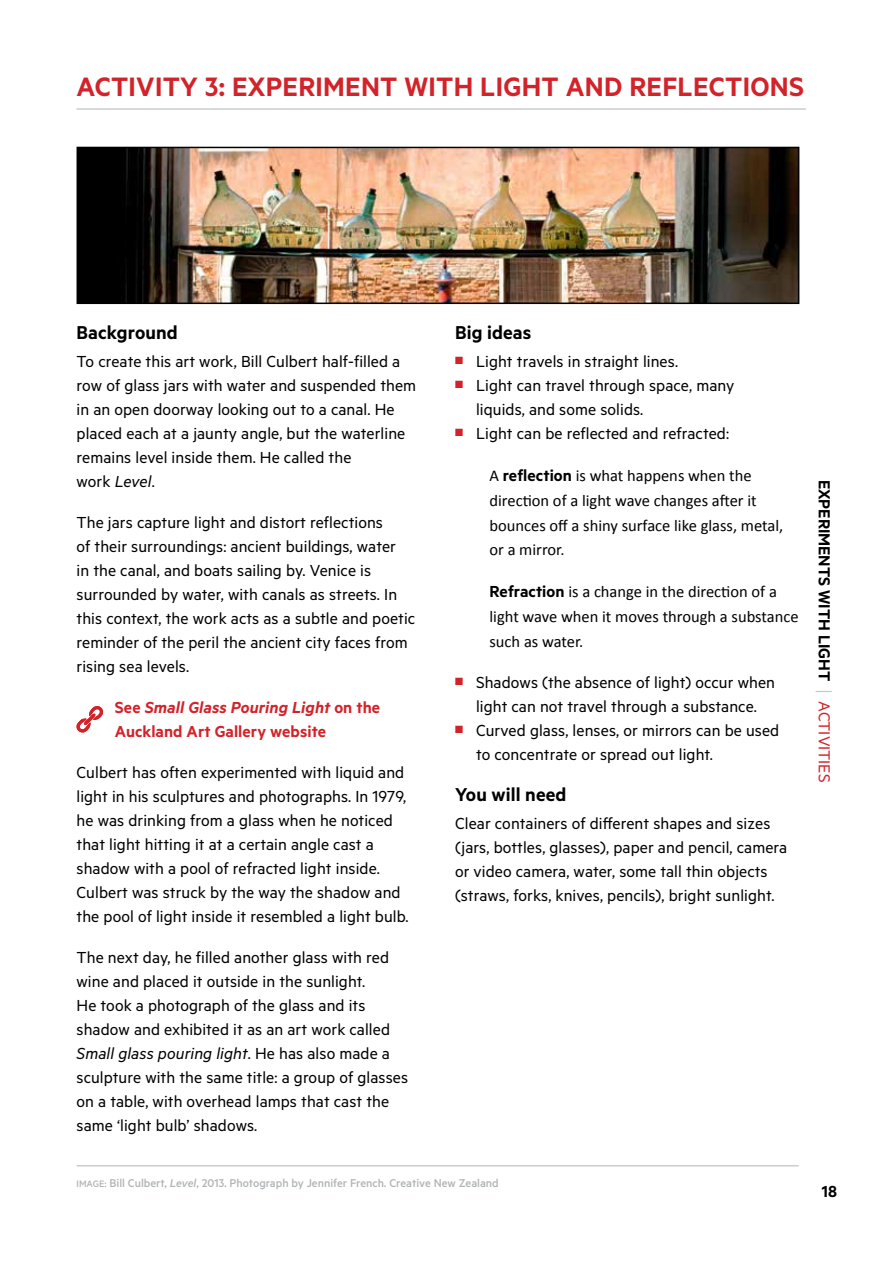
<style>
.page{position:relative;width:893px;height:1263px;background:#fff}
.page>*{position:absolute;margin:0;border:0;box-sizing:border-box;transform-origin:0 0}
.t1{font:600 30px "Metric";letter-spacing:.01em;color:#d2232a}
.t2{font:600 21px "Metric";color:#000}
.t3{font:18px/24px "Metric";letter-spacing:.005em;color:#000}
.t4{font:600 18px/24px "Metric";letter-spacing:.005em;color:#d2232a}
.t5{font:600 18px "Metric";color:#000}
.t6{font:16.5px/24.8px "Calibri";color:#000}
.t7{font:500 12.75px "Metric";color:#b1b4b6}
.s1{font-style:italic}
.s2{font-family:"Metric";font-weight:600;font-size:18px}
.s3{font-size:10.5px}
.s4{font-family:"Univers Cond Light Macron";font-weight:400;font-size:22.5px;color:#c7c8ca}
.s5{font-weight:400;color:#d2232a}
</style>
<div class="page">
<hr style="left:77px;top:109px;width:729px;height:1px;background:#b1b4b6">
<img style="left:80px;top:150px;width:716px;height:151px">
<div style="left:77px;top:147px;width:722px;height:157px;border:2px solid #000"></div>
<hr style="left:77px;top:1165px;width:722px;height:1px;background:#b1b4b6">
<svg style="left:76px;top:706px;width:28px;height:27px"></svg>
<h1 class="t1" style="left:77px;top:69px;width:729px">Activity 3: Experiment with light and reflections</h1>
<p class="t2" style="left:77px;top:320px;width:103px">Background</p>
<p class="t3" style="left:77px;top:349px;width:341px">To create this art work, Bill Culbert half-filled a row of glass jars with water and suspended them in an open doorway looking out to a canal. He placed each at a jaunty angle, but the waterline remains level inside them. He called the<br>work <span class="s1">Level</span>.</p>
<p class="t3" style="left:77px;top:510px;width:340px">The jars capture light and distort reflections<br>of their surroundings: ancient buildings, water<br>in the canal, and boats sailing by. Venice is surrounded by water, with canals as streets. In this context, the work acts as a subtle and poetic reminder of the peril the ancient city faces from rising sea levels.</p>
<p class="t4" style="left:115px;top:695px;width:267px">See <span class="s1">Small Glass Pouring Light</span> on the<br>Auckland Art Gallery website</p>
<p class="t3" style="left:77px;top:760px;width:334px">Culbert has often experimented with liquid and light in his sculptures and photographs. In 1979, he was drinking from a glass when he noticed that light hitting it at a certain angle cast a shadow with a pool of refracted light inside.<br>Culbert was struck by the way the shadow and the pool of light inside it resembled a light bulb.</p>
<p class="t3" style="left:77px;top:945px;width:333px">The next day, he filled another glass with red wine and placed it outside in the sunlight.<br>He took a photograph of the glass and its shadow and exhibited it as an art work called <span class="s1">Small glass pouring light</span>. He has also made a sculpture with the same title: a group of glasses on a table, with overhead lamps that cast the same ‘light bulb’ shadows.</p>
<p class="t2" style="left:455px;top:320px;width:78px">Big ideas</p>
<p class="t3" style="left:455px;top:349px;width:225px"><sup>■</sup> Light travels in straight lines.</p>
<p class="t3" style="left:476px;top:373px;width:260px;text-indent:-21px"><sup>■</sup> Light can travel through space, many liquids, and some solids.</p>
<p class="t3" style="left:455px;top:421px;width:276px"><sup>■</sup> Light can be reflected and refracted:</p>
<p class="t6" style="left:489px;top:463px;width:295px">A <span class="s2">reflection</span> is what happens when the direction of a light wave changes after it bounces off a shiny surface like glass, metal, or a mirror.</p>
<p class="t6" style="left:489px;top:579px;width:311px"><span class="s2">Refraction</span> is a change in the direction of a light wave when it moves through a substance such as water.</p>
<p class="t3" style="left:455px;top:669px;width:322px;text-align:center"><sup>■</sup> Shadows (the absence of light) occur when light can not travel through a substance.</p>
<p class="t3" style="left:476px;top:717px;width:305px;text-indent:-21px"><sup>■</sup> Curved glass, lenses, or mirrors can be used to concentrate or spread out light.</p>
<p class="t2" style="left:455px;top:781px;width:113px">You will need</p>
<p class="t3" style="left:455px;top:810px;width:334px">Clear containers of different shapes and sizes (jars, bottles, glasses), paper and pencil, camera or video camera, water, some tall thin objects (straws, forks, knives, pencils), bright sunlight.</p>
<p class="t7" style="left:77px;top:1176px;width:424px"><span class="s3">IMAGE:</span> Bill Culbert, <span class="s1">Level</span>, 2013. Photograph by Jennifer French. Creative New Zealand</p>
<p class="t5" style="left:835px;top:479px;width:304px;rotate:90deg">EXPERIMENTS WITH LIGHT <span class="s4">|</span> <span class="s5">ACTIVITIES</span></p>
<p class="t5" style="left:822px;top:1181px;width:17px">18</p>
</div>
